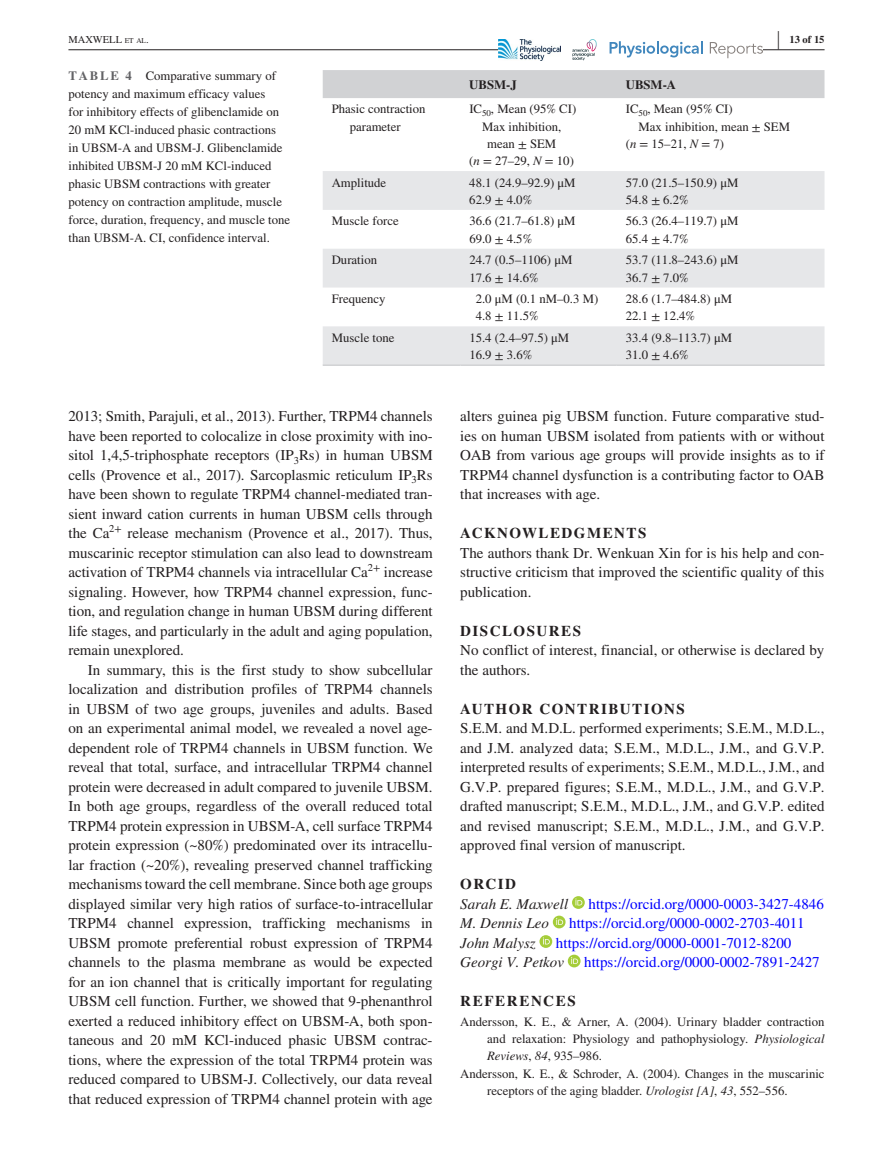
<style>
.page{position:relative;width:893px;height:1174px;background:#fff}
.page>*{position:absolute;margin:0;border:0;box-sizing:border-box;transform-origin:0 0}
.t1{font:700 25.95px "STIX";color:#231f20;scale:.36 1}
.t2{font:15px/19.5px "STIX";color:#231f20;text-align:justify}
.t3{font:15px "STIX";color:#00f}
.t4{font:700 15px "STIX";letter-spacing:.1em;color:#231f20}
.t5{font:italic 15px "STIX";color:#231f20}
.t6{font:12.75px/17.2px "STIX";color:#231f20}
.t7{font:700 12.75px "STIX";color:#231f20}
.t8{font:10.5px "STIX";color:#231f20}
.t9{font:700 10.5px "STIX";color:#231f20}
.t10{font:10.5px "STIX";color:#231f20}
.s1{font-size:7.35px}
.s2{font-weight:700;color:#636366}
.s3{font-style:italic}
</style>
<div class="page">
<hr style="left:68px;top:49px;width:756px;height:1px;background:#231f20">
<div style="left:498px;top:39px;width:265px;height:21px;background:#fff"></div>
<svg style="left:572px;top:39px;width:25px;height:21px"></svg>
<img style="left:498px;top:39px;width:62px;height:21px">
<svg style="left:610px;top:41px;width:93px;height:16px"></svg>
<svg style="left:710px;top:42px;width:53px;height:16px"></svg>
<svg style="left:572px;top:896px;width:13px;height:13px"></svg>
<svg style="left:575px;top:898px;width:7px;height:7px"></svg>
<svg style="left:553px;top:915px;width:13px;height:13px"></svg>
<svg style="left:556px;top:918px;width:7px;height:7px"></svg>
<svg style="left:539px;top:935px;width:13px;height:13px"></svg>
<svg style="left:543px;top:937px;width:7px;height:7px"></svg>
<div style="left:568px;top:954px;width:12px;height:13px;background:#a5cd39;border-radius:50%"></div>
<svg style="left:571px;top:957px;width:7px;height:7px"></svg>
<div style="left:323px;top:70px;width:501px;height:28px;background:#d1d2d4"></div>
<svg style="left:323px;top:171px;width:501px;height:193px;fill:#e6e7e9"></svg>
<hr style="left:323px;top:364px;width:137px;height:2px;background:#d1d2d4">
<hr style="left:460px;top:364px;width:157px;height:2px;background:#d1d2d4">
<hr style="left:617px;top:364px;width:207px;height:2px;background:#d1d2d4">
<h1 class="t1" style="left:778px;top:24px;width:7px">|</h1>
<p class="t8" style="left:68px;top:32px;width:82px">MAXWELL <span class="s1">et al</span> .</p>
<p class="t9" style="left:789px;top:33px;width:36px">13 of 15</p>
<p class="t6" style="left:69px;top:67px;width:223px;line-height:18px"><span class="s2">TABLE 4</span> Comparative summary of potency and maximum efficacy values<br>for inhibitory effects of glibenclamide on 20 mM KCl-induced phasic contractions<br>in UBSM-A and UBSM-J. Glibenclamide inhibited UBSM-J 20 mM KCl-induced phasic UBSM contractions with greater potency on contraction amplitude, muscle force, duration, frequency, and muscle tone than UBSM-A. CI, confidence interval.</p>
<p class="t7" style="left:469px;top:77px;width:49px">UBSM-J</p>
<p class="t7" style="left:626px;top:77px;width:52px">UBSM-A</p>
<p class="t6" style="left:332px;top:101px;width:95px;text-align:center">Phasic contraction parameter</p>
<p class="t6" style="left:469px;top:101px;width:108px;text-align:center">IC<sub>50</sub>, Mean (95% CI)<br>Max inhibition, mean ± SEM<br>(<span class="s3">n</span> = 27–29, <span class="s3">N</span> = 10)</p>
<p class="t6" style="left:626px;top:101px;width:108px">IC<sub>50</sub>, Mean (95% CI)</p>
<p class="t6" style="left:639px;top:118px;width:153px">Max inhibition, mean ± SEM</p>
<p class="t6" style="left:626px;top:136px;width:100px">(<span class="s3">n</span> = 15–21, <span class="s3">N</span> = 7)</p>
<p class="t6" style="left:332px;top:175px;width:56px">Amplitude</p>
<p class="t6" style="left:469px;top:175px;width:108px">48.1 (24.9–92.9) μM<br>62.9 ± 4.0%</p>
<p class="t6" style="left:626px;top:175px;width:114px">57.0 (21.5–150.9) μM<br>54.8 ± 6.2%</p>
<p class="t6" style="left:332px;top:213px;width:68px">Muscle force</p>
<p class="t6" style="left:469px;top:213px;width:108px">36.6 (21.7–61.8) μM<br>69.0 ± 4.5%</p>
<p class="t6" style="left:626px;top:213px;width:114px">56.3 (26.4–119.7) μM<br>65.4 ± 4.7%</p>
<p class="t6" style="left:332px;top:252px;width:47px">Duration</p>
<p class="t6" style="left:469px;top:252px;width:105px">24.7 (0.5–1106) μM<br>17.6 ± 14.6%</p>
<p class="t6" style="left:626px;top:252px;width:114px">53.7 (11.8–243.6) μM<br>36.7 ± 7.0%</p>
<p class="t6" style="left:332px;top:291px;width:55px">Frequency</p>
<p class="t6" style="left:476px;top:291px;width:124px">2.0 μM (0.1 nM–0.3 M)<br>4.8 ± 11.5%</p>
<p class="t6" style="left:626px;top:291px;width:108px">28.6 (1.7–484.8) μM<br>22.1 ± 12.4%</p>
<p class="t6" style="left:332px;top:330px;width:64px">Muscle tone</p>
<p class="t6" style="left:469px;top:330px;width:101px">15.4 (2.4–97.5) μM<br>16.9 ± 3.6%</p>
<p class="t6" style="left:626px;top:330px;width:108px">33.4 (9.8–113.7) μM<br>31.0 ± 4.6%</p>
<p class="t2" style="left:68px;top:407px;width:366px">2013; Smith, Parajuli, et al., 2013). Further, TRPM4 channels have been reported to colocalize in close proximity with ino&shy;sitol 1,4,5-triphosphate receptors (IP<sub>3</sub>Rs) in human UBSM cells (Provence et al., 2017). Sarcoplasmic reticulum IP<sub>3</sub>Rs have been shown to regulate TRPM4 channel-mediated tran&shy;sient inward cation currents in human UBSM cells through the Ca</p>
<p class="t10" style="left:109px;top:521px;width:14px">2+</p>
<p class="t2" style="left:68px;top:524px;width:366px;text-indent:59px">release mechanism (Provence et al., 2017). Thus, muscarinic receptor stimulation can also lead to downstream activation of TRPM4 channels via intracellular Ca</p>
<p class="t10" style="left:368px;top:560px;width:14px">2+</p>
<p class="t2" style="left:68px;top:563px;width:366px;text-indent:315px">increase signaling. However, how TRPM4 channel expression, func&shy;tion, and regulation change in human UBSM during different life stages, and particularly in the adult and aging population, remain unexplored.</p>
<p class="t2" style="left:68px;top:661px;width:366px;text-indent:20px">In summary, this is the first study to show subcellular localization and distribution profiles of TRPM4 channels in UBSM of two age groups, juveniles and adults. Based on an experimental animal model, we revealed a novel age&shy;dependent role of TRPM4 channels in UBSM function. We reveal that total, surface, and intracellular TRPM4 channel protein were decreased in adult compared to juvenile UBSM.<br>In both age groups, regardless of the overall reduced total TRPM4 protein expression in UBSM-A, cell surface TRPM4 protein expression (~80%) predominated over its intracellu&shy;lar fraction (~20%), revealing preserved channel trafficking mechanisms toward the cell membrane. Since both age groups displayed similar very high ratios of surface-to-intracellular TRPM4 channel expression, trafficking mechanisms in UBSM promote preferential robust expression of TRPM4 channels to the plasma membrane as would be expected for an ion channel that is critically important for regulating UBSM cell function. Further, we showed that 9-phenanthrol exerted a reduced inhibitory effect on UBSM-A, both spon&shy;taneous and 20 mM KCl-induced phasic UBSM contrac&shy;tions, where the expression of the total TRPM4 protein was reduced compared to UBSM-J. Collectively, our data reveal that reduced expression of TRPM4 channel protein with age</p>
<p class="t2" style="left:460px;top:407px;width:366px">alters guinea pig UBSM function. Future comparative stud&shy;ies on human UBSM isolated from patients with or without OAB from various age groups will provide insights as to if TRPM4 channel dysfunction is a contributing factor to OAB that increases with age.</p>
<p class="t4" style="left:460px;top:524px;width:188px">ACKNOWLEDGMENTS</p>
<p class="t2" style="left:460px;top:544px;width:366px">The authors thank Dr. Wenkuan Xin for is his help and con&shy;structive criticism that improved the scientific quality of this publication.</p>
<p class="t4" style="left:460px;top:622px;width:122px">DISCLOSURES</p>
<p class="t2" style="left:460px;top:641px;width:366px">No conflict of interest, financial, or otherwise is declared by the authors.</p>
<p class="t4" style="left:460px;top:700px;width:226px">AUTHOR CONTRIBUTIONS</p>
<p class="t2" style="left:460px;top:719px;width:366px">S.E.M. and M.D.L. performed experiments; S.E.M., M.D.L., and J.M. analyzed data; S.E.M., M.D.L., J.M., and G.V.P. interpreted results of experiments; S.E.M., M.D.L., J.M., and G.V.P. prepared figures; S.E.M., M.D.L., J.M., and G.V.P. drafted manuscript; S.E.M., M.D.L., J.M., and G.V.P. edited and revised manuscript; S.E.M., M.D.L., J.M., and G.V.P. approved final version of manuscript.</p>
<p class="t4" style="left:460px;top:875px;width:57px">ORCID</p>
<p class="t5" style="left:460px;top:893px;width:109px">Sarah E. Maxwell</p>
<p class="t3" style="left:588px;top:893px;width:237px">https://orcid.org/0000-0003-3427-4846</p>
<p class="t5" style="left:460px;top:913px;width:90px">M. Dennis Leo</p>
<p class="t3" style="left:569px;top:913px;width:237px">https://orcid.org/0000-0002-2703-4011</p>
<p class="t5" style="left:460px;top:932px;width:77px">John Malysz</p>
<p class="t3" style="left:556px;top:932px;width:237px">https://orcid.org/0000-0001-7012-8200</p>
<p class="t5" style="left:460px;top:952px;width:105px">Georgi V. Petkov</p>
<p class="t3" style="left:584px;top:952px;width:237px">https://orcid.org/0000-0002-7891-2427</p>
<p class="t4" style="left:460px;top:992px;width:117px">REFERENCES</p>
<p class="t6" style="left:460px;top:1014px;width:366px">Andersson, K. E., &amp; Arner, A. (2004). Urinary bladder contraction</p>
<p class="t6" style="left:487px;top:1031px;width:339px">and relaxation: Physiology and pathophysiology. <span class="s3">Physiological</span></p>
<p class="t6" style="left:487px;top:1048px;width:116px"><span class="s3">Reviews</span>, <span class="s3">84</span>, 935–986.</p>
<p class="t6" style="left:460px;top:1065px;width:366px">Andersson, K. E., &amp; Schroder, A. (2004). Changes in the muscarinic</p>
<p class="t6" style="left:487px;top:1083px;width:302px">receptors of the aging bladder. <span class="s3">Urologist [A]</span>, <span class="s3">43</span>, 552–556.</p>
</div>
